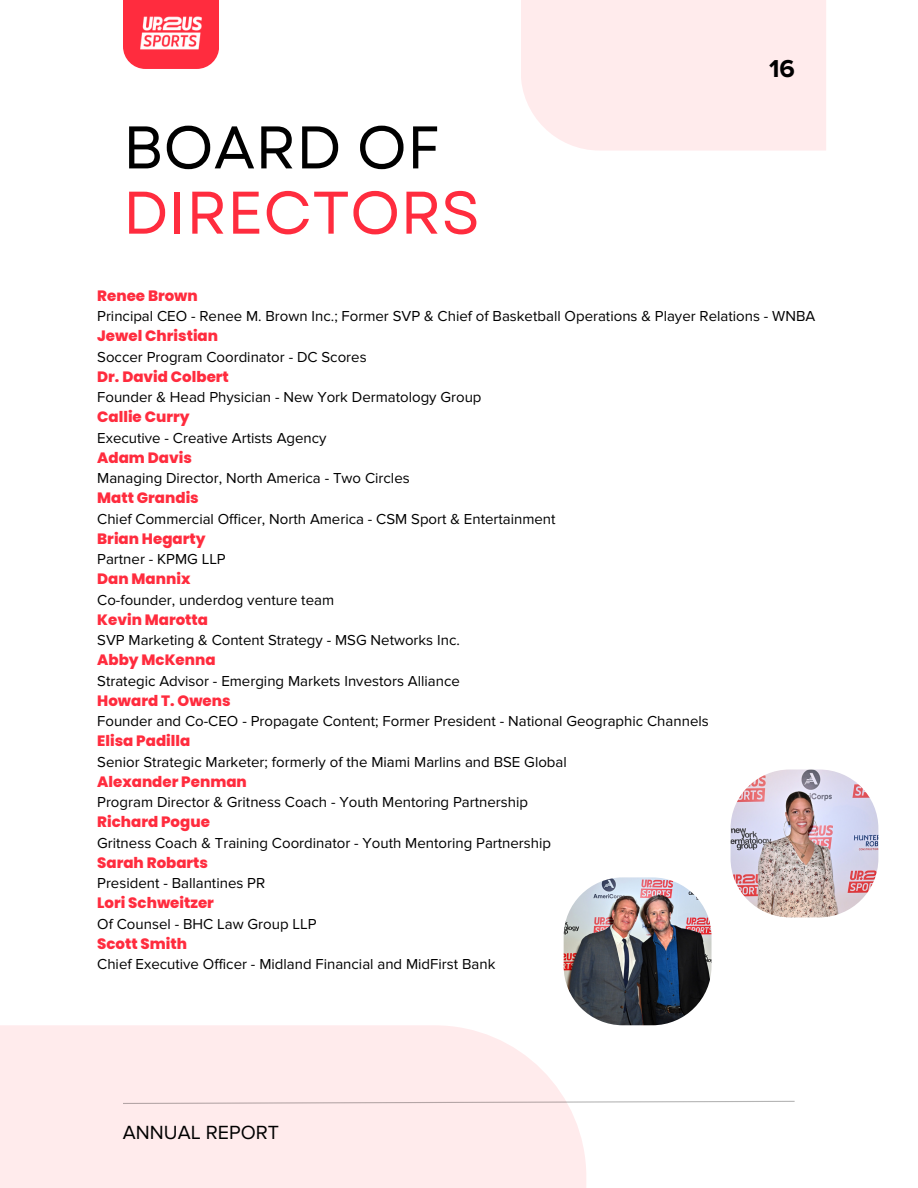
<style>
.page{position:relative;width:918px;height:1188px;background:#fff}
.page>*{position:absolute;margin:0;border:0;box-sizing:border-box;transform-origin:0 0}
.t1{font:60px "Garet";color:#ff2c3e}
.t2{font:60px "Garet";color:#000}
.t3{font:700 25.35px "Proxima Nova";color:#000}
.t4{font:19.8px "Proxima Nova";color:#000}
.t5{font:15px "Proxima Nova";color:#000}
.t6{font:800 15px "Poppins";color:#ff2c3e}
</style>
<div class="page">
<div style="left:123px;top:0;width:96px;height:69px;background:#ff2c3e"></div>
<div style="left:521px;top:0;width:305px;height:151px;background:#ffebec"></div>
<div style="left:0;top:1025px;width:586px;height:163px;background:#ffebec"></div>
<svg style="left:123px;top:1100px;width:672px;height:5px"></svg>
<img style="left:140px;top:16px;width:62px;height:34px">
<img style="left:564px;top:877px;width:148px;height:148px;border-radius:59px">
<img style="left:731px;top:770px;width:147px;height:147px;border-radius:59px">
<p class="t2" style="left:123px;top:104px;width:319px">BOARD OF</p>
<p class="t1" style="left:123px;top:169px;width:359px">DIRECTORS</p>
<p class="t3" style="left:769px;top:53px;width:27px">16</p>
<p class="t6" style="left:97px;top:285px;width:102px">Renee Brown</p>
<p class="t5" style="left:97px;top:307px;width:720px">Principal CEO - Renee M. Brown Inc.; Former SVP &amp; Chief of Basketball Operations &amp; Player Relations - WNBA</p>
<p class="t6" style="left:97px;top:326px;width:122px">Jewel Christian</p>
<p class="t5" style="left:97px;top:348px;width:271px">Soccer Program Coordinator - DC Scores</p>
<p class="t6" style="left:97px;top:366px;width:133px">Dr. David Colbert</p>
<p class="t5" style="left:97px;top:388px;width:386px">Founder &amp; Head Physician - New York Dermatology Group</p>
<p class="t6" style="left:97px;top:407px;width:94px">Callie Curry</p>
<p class="t5" style="left:97px;top:429px;width:231px">Executive - Creative Artists Agency</p>
<p class="t6" style="left:97px;top:447px;width:96px">Adam Davis</p>
<p class="t5" style="left:97px;top:469px;width:314px">Managing Director, North America - Two Circles</p>
<p class="t6" style="left:97px;top:488px;width:103px">Matt Grandis</p>
<p class="t5" style="left:97px;top:510px;width:460px">Chief Commercial Officer, North America - CSM Sport &amp; Entertainment</p>
<p class="t6" style="left:97px;top:528px;width:110px">Brian Hegarty</p>
<p class="t5" style="left:97px;top:550px;width:130px">Partner - KPMG LLP</p>
<p class="t6" style="left:97px;top:569px;width:95px">Dan Mannix</p>
<p class="t5" style="left:97px;top:591px;width:238px">Co-founder, underdog venture team</p>
<p class="t6" style="left:97px;top:609px;width:112px">Kevin Marotta</p>
<p class="t5" style="left:97px;top:631px;width:364px">SVP Marketing &amp; Content Strategy - MSG Networks Inc.</p>
<p class="t6" style="left:97px;top:650px;width:120px">Abby McKenna</p>
<p class="t5" style="left:97px;top:672px;width:364px">Strategic Advisor - Emerging Markets Investors Alliance</p>
<p class="t6" style="left:97px;top:690px;width:135px">Howard T. Owens</p>
<p class="t5" style="left:97px;top:712px;width:613px">Founder and Co-CEO - Propagate Content; Former President - National Geographic Channels</p>
<p class="t6" style="left:97px;top:731px;width:95px">Elisa Padilla</p>
<p class="t5" style="left:97px;top:753px;width:471px">Senior Strategic Marketer; formerly of the Miami Marlins and BSE Global</p>
<p class="t6" style="left:97px;top:771px;width:151px">Alexander Penman</p>
<p class="t5" style="left:97px;top:793px;width:432px">Program Director &amp; Gritness Coach - Youth Mentoring Partnership</p>
<p class="t6" style="left:97px;top:812px;width:114px">Richard Pogue</p>
<p class="t5" style="left:97px;top:834px;width:455px">Gritness Coach &amp; Training Coordinator - Youth Mentoring Partnership</p>
<p class="t6" style="left:97px;top:852px;width:112px">Sarah Robarts</p>
<p class="t5" style="left:97px;top:874px;width:169px">President - Ballantines PR</p>
<p class="t6" style="left:97px;top:893px;width:118px">Lori Schweitzer</p>
<p class="t5" style="left:97px;top:915px;width:221px">Of Counsel - BHC Law Group LLP</p>
<p class="t6" style="left:97px;top:933px;width:91px">Scott Smith</p>
<p class="t5" style="left:97px;top:955px;width:400px">Chief Executive Officer - Midland Financial and MidFirst Bank</p>
<p class="t4" style="left:123px;top:1121px;width:158px">ANNUAL REPORT</p>
</div>
